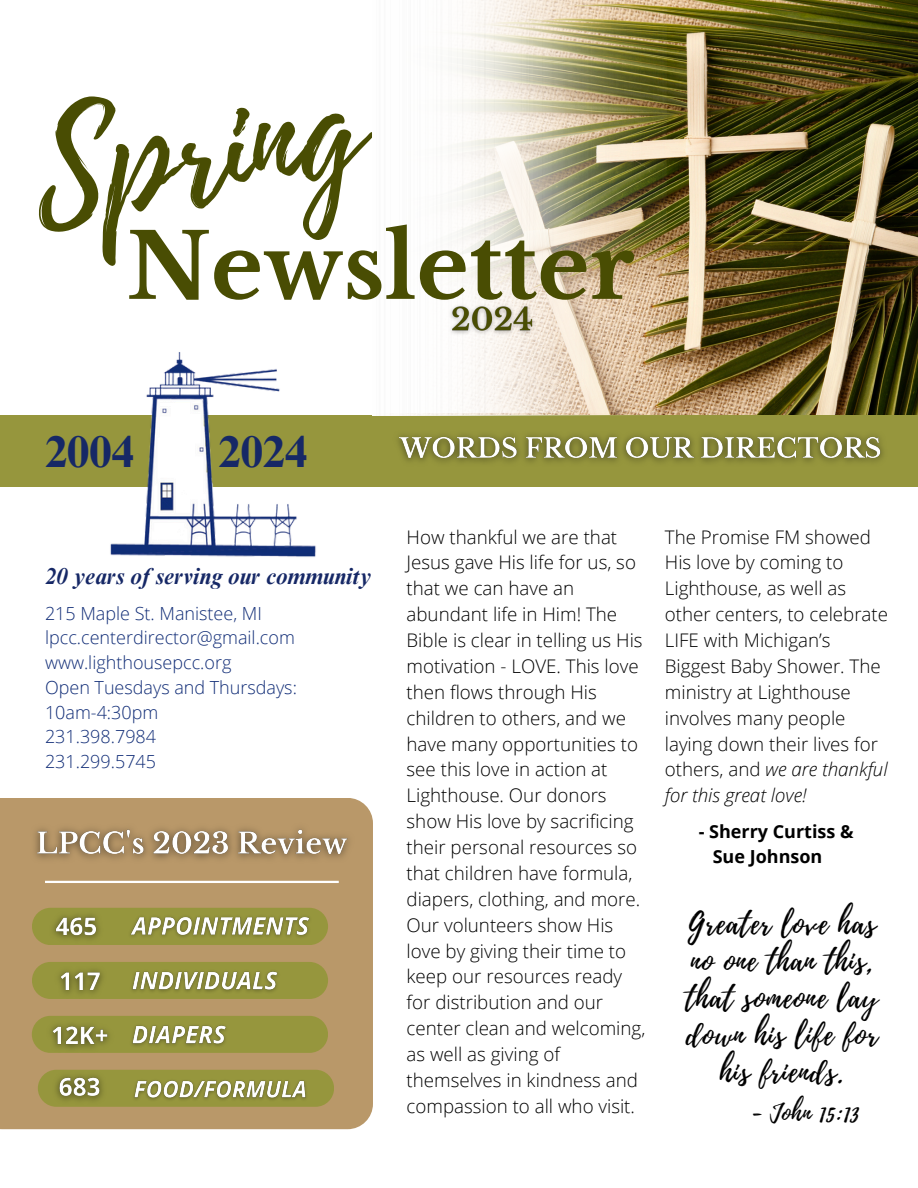
<style>
.page{position:relative;width:918px;height:1188px;background:#fff}
.page>*{position:absolute;margin:0;border:0;box-sizing:border-box;transform-origin:0 0}
.t1{font:143.85px "Playlist Script";color:#494d03}
.t2{font:700 89.55px "Libre Baskerville";color:#494d03}
.t3{font:700 44.4px "Times NRMT Pro";color:#162866}
.t4{font:30px/37.2px "Playlist Script";letter-spacing:.03em;color:#000;text-align:center}
.t5{font:24px "Playlist Script";letter-spacing:.03em;color:#000}
.t6{font:italic 700 23.1px "Times NRMT Pro";color:#162866}
.t7{font:300 18.75px/25.8px "Open Sans";color:#000}
.t8{font:300 18px/24.8px "Open Sans";color:#112d77}
.t9{font:700 18px "Open Sans";color:#000}
.s1{font-style:italic}
</style>
<div class="page">
<img style="left:667px;top:0;width:251px;height:416px">
<div style="left:0;top:416px;width:918px;height:71px;background:#96963d"></div>
<img style="left:104px;top:352px;width:229px;height:205px">
<div style="left:0;top:798px;width:373px;height:331px;background:#b99869"></div>
<div style="left:32px;top:908px;width:296px;height:37px;background:#96963d;border-radius:19px"></div>
<div style="left:32px;top:962px;width:296px;height:37px;background:#96963d;border-radius:19px"></div>
<hr style="left:45px;top:881px;width:294px;height:2px;background:#fff">
<div style="left:32px;top:1016px;width:296px;height:37px;background:#96963d;border-radius:19px"></div>
<img style="left:24px;top:816px;width:337px;height:52px">
<img style="left:44px;top:905px;width:66px;height:43px">
<img style="left:132px;top:971px;width:146px;height:21px">
<img style="left:130px;top:916px;width:187px;height:28px">
<img style="left:48px;top:960px;width:65px;height:42px">
<img style="left:132px;top:1025px;width:94px;height:21px">
<img style="left:40px;top:1014px;width:81px;height:42px">
<img style="left:398px;top:435px;width:485px;height:28px">
<img style="left:451px;top:0;width:216px;height:412px">
<img style="left:450px;top:298px;width:90px;height:42px">
<div style="left:38px;top:1070px;width:296px;height:37px;background:#96963d;border-radius:19px"></div>
<img style="left:134px;top:1080px;width:172px;height:20px">
<img style="left:47px;top:1066px;width:66px;height:43px">
<h1 class="t1" style="left:19px;top:72px;width:333px;rotate:-8deg">Spring</h1>
<h4 class="t2" style="left:127px;top:212px;width:509px">Newsletter</h4>
<h5 class="t3" style="left:45px;top:435px;width:90px">2004</h5>
<p class="t3" style="left:218px;top:435px;width:90px">2024</p>
<p class="t6" style="left:45px;top:568px;width:328px">20 years of serving our community</p>
<p class="t8" style="left:45px;top:600px;width:218px">215 Maple St. Manistee, MI</p>
<p class="t8" style="left:45px;top:625px;width:251px">lpcc.centerdirector@gmail.com www.lighthousepcc.org</p>
<p class="t8" style="left:45px;top:675px;width:253px">Open Tuesdays and Thursdays:</p>
<p class="t8" style="left:45px;top:699px;width:115px">10am-4:30pm</p>
<p class="t8" style="left:45px;top:724px;width:113px">231.398.7984</p>
<p class="t8" style="left:45px;top:749px;width:113px">231.299.5745</p>
<p class="t7" style="left:407px;top:523px;width:240px">How thankful we are that<br>Jesus gave His life for us, so that we can have an abundant life in Him! The<br>Bible is clear in telling us His motivation - LOVE. This love then flows through His children to others, and we have many opportunities to see this love in action at<br>Lighthouse. Our donors show His love by sacrificing their personal resources so that children have formula, diapers, clothing, and more.<br>Our volunteers show His love by giving their time to keep our resources ready for distribution and our center clean and welcoming, as well as giving of themselves in kindness and compassion to all who visit.</p>
<p class="t7" style="left:665px;top:523px;width:225px">The Promise FM showed<br>His love by coming to<br>Lighthouse, as well as other centers, to celebrate<br>LIFE with Michigan’s<br>Biggest Baby Shower. The ministry at Lighthouse involves many people laying down their lives for others, and <span class="s1">we are thankful for this great love!</span></p>
<h3 class="t9" style="left:699px;top:819px;width:156px">- Sherry Curtiss &amp;</h3>
<p class="t9" style="left:713px;top:844px;width:111px">Sue Johnson</p>
<h3 class="t4" style="left:686px;top:906px;width:193px">Greater love has no one than this, that someone lay down his life for his friends.</h3>
<p class="t5" style="left:753px;top:1096px;width:108px">- John 15:13</p>
</div>
